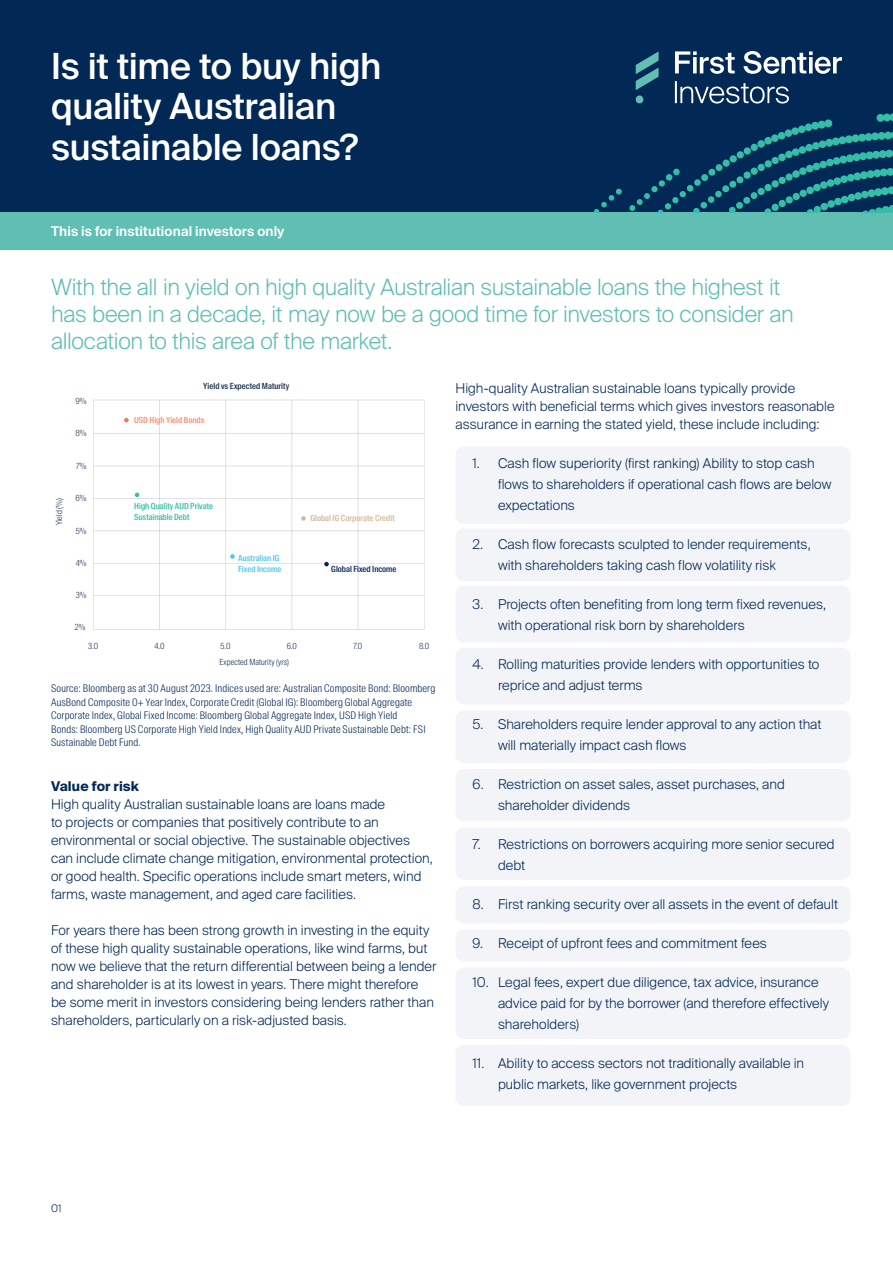
<style>
.page{position:relative;width:893px;height:1263px;background:#fff}
.page>*{position:absolute;margin:0;border:0;box-sizing:border-box;transform-origin:0 0}
.Flier_cover_title{font:500 36px/40.5px "Suisse Intl";letter-spacing:-.01em;color:#fff}
.Page_introduction{font:300 22.5px/27px "Suisse Intl";letter-spacing:-.01em;color:#60beb3}
.Body_copy{font:300 13.5px/18px "Suisse Intl";letter-spacing:.005em;color:#022856}
.C_head{font:600 13.5px "Suisse Intl";letter-spacing:.005em;color:#fff}
.B_head{font:700 13.5px "Suisse Intl";letter-spacing:.01em;color:#022856}
.Source{font:300 10.5px/13.5px "Suisse Intl Cond";letter-spacing:.015em;color:#022856}
.t1{font:300 10.5px "Suisse Intl";color:#022856}
.t2{font:300 8.4px "Suisse Intl Cond";letter-spacing:.01em;color:#172c4f}
.t3{font:500 8.4px/10.8px "Suisse Intl Cond";color:#34bda7}
.t4{font:500 8.4px "Suisse Intl Cond";letter-spacing:.005em;color:#172c4f}
.t5{font:500 8.4px "Suisse Intl Cond";letter-spacing:.005em;color:#d4b897}
.t6{font:500 8.4px/10.8px "Suisse Intl Cond";color:#49c6e5}
.t7{font:500 8.4px "Suisse Intl Cond";color:#032359}
.t8{font:500 8.4px "Suisse Intl Cond";color:#f58b6c}
</style>
<div class="page">
<div style="left:0;top:0;width:893px;height:213px;background:#022856"></div>
<div style="left:0;top:213px;width:893px;height:37px;background:#60beb3"></div>
<svg style="left:675px;top:51px;width:167px;height:53px"></svg>
<svg style="left:636px;top:51px;width:23px;height:53px"></svg>
<svg style="left:594px;top:113px;width:299px;height:100px"></svg>
<div style="left:455px;top:446px;width:395px;height:78px;background:#f2f4f7;border-radius:9px"></div>
<div style="left:455px;top:529px;width:395px;height:52px;background:#f2f4f7;border-radius:9px"></div>
<div style="left:455px;top:586px;width:395px;height:56px;background:#f2f4f7;border-radius:9px"></div>
<div style="left:455px;top:648px;width:395px;height:56px;background:#f2f4f7;border-radius:9px"></div>
<div style="left:455px;top:710px;width:395px;height:53px;background:#f2f4f7;border-radius:9px"></div>
<div style="left:455px;top:769px;width:395px;height:52px;background:#f2f4f7;border-radius:9px"></div>
<div style="left:455px;top:827px;width:395px;height:53px;background:#f2f4f7;border-radius:9px"></div>
<div style="left:455px;top:929px;width:395px;height:32px;background:#f2f4f7;border-radius:9px"></div>
<div style="left:455px;top:886px;width:395px;height:37px;background:#f2f4f7;border-radius:9px"></div>
<div style="left:455px;top:967px;width:395px;height:72px;background:#f2f4f7;border-radius:9px"></div>
<div style="left:455px;top:1045px;width:395px;height:61px;background:#f2f4f7;border-radius:9px"></div>
<hr style="left:93px;top:400px;width:331px;height:1px;background:#969696">
<hr style="left:93px;top:400px;width:1px;height:230px;background:#969696">
<hr style="left:159px;top:400px;width:1px;height:230px;background:#969696">
<hr style="left:225px;top:400px;width:1px;height:230px;background:#969696">
<hr style="left:292px;top:400px;width:1px;height:230px;background:#969696">
<hr style="left:358px;top:400px;width:1px;height:230px;background:#969696">
<hr style="left:424px;top:400px;width:1px;height:230px;background:#969696">
<hr style="left:93px;top:433px;width:331px;height:1px;background:#969696">
<hr style="left:93px;top:466px;width:331px;height:1px;background:#969696">
<hr style="left:93px;top:563px;width:331px;height:1px;background:#969696">
<hr style="left:93px;top:596px;width:331px;height:1px;background:#969696">
<hr style="left:93px;top:498px;width:331px;height:1px;background:#969696">
<hr style="left:93px;top:531px;width:331px;height:1px;background:#969696">
<hr style="left:93px;top:629px;width:331px;height:1px;background:#969696">
<svg style="left:135px;top:493px;width:4px;height:4px"></svg>
<svg style="left:301px;top:516px;width:5px;height:5px"></svg>
<svg style="left:324px;top:562px;width:5px;height:4px"></svg>
<svg style="left:230px;top:554px;width:5px;height:5px"></svg>
<svg style="left:124px;top:418px;width:5px;height:4px"></svg>
<p class="Flier_cover_title" style="left:51px;top:46px;width:332px">Is it time to buy high quality Australian sustainable loans?</p>
<p class="C_head" style="left:51px;top:224px;width:235px">This is for institutional investors only</p>
<p class="Page_introduction" style="left:51px;top:274px;width:744px">With the all in yield on high quality Australian sustainable loans the highest it has been in a decade, it may now be a good time for investors to consider an allocation to this area of the market.</p>
<p class="t2" style="left:54px;top:525px;width:28px;rotate:-90deg">Yield (%)</p>
<p class="t2" style="left:75px;top:396px;width:13px">9%</p>
<p class="t2" style="left:75px;top:428px;width:13px">8%</p>
<p class="t2" style="left:76px;top:461px;width:12px">7%</p>
<p class="t2" style="left:75px;top:493px;width:13px">6%</p>
<p class="t2" style="left:76px;top:526px;width:12px">5%</p>
<p class="t2" style="left:76px;top:558px;width:12px">4%</p>
<p class="t2" style="left:76px;top:591px;width:12px">3%</p>
<p class="t2" style="left:75px;top:622px;width:12px">2%</p>
<p class="t4" style="left:203px;top:381px;width:87px">Yield vs Expected Maturity</p>
<p class="t8" style="left:134px;top:415px;width:72px">USD High Yield Bonds</p>
<p class="t3" style="left:134px;top:501px;width:80px">High Quality AUD Private<br>Sustainable Debt</p>
<p class="t5" style="left:310px;top:513px;width:86px">Global IG Corporate Credit</p>
<p class="t6" style="left:238px;top:553px;width:45px">Australian IG<br>Fixed Income</p>
<p class="t7" style="left:331px;top:564px;width:67px">Global Fixed Income</p>
<p class="t2" style="left:88px;top:641px;width:12px">3.0</p>
<p class="t2" style="left:154px;top:641px;width:12px">4.0</p>
<p class="t2" style="left:221px;top:641px;width:12px">5.0</p>
<p class="t2" style="left:287px;top:641px;width:12px">6.0</p>
<p class="t2" style="left:354px;top:641px;width:10px">7.0</p>
<p class="t2" style="left:419px;top:641px;width:12px">8.0</p>
<p class="t2" style="left:219px;top:657px;width:71px">Expected Maturity (yrs)</p>
<p class="Source" style="left:51px;top:682px;width:386px">Source: Bloomberg as at 30 August 2023. Indices used are: Australian Composite Bond: Bloomberg AusBond Composite 0+ Year Index, Corporate Credit (Global IG): Bloomberg Global Aggregate Corporate Index, Global Fixed Income: Bloomberg Global Aggregate Index, USD High Yield<br>Bonds: Bloomberg US Corporate High Yield Index, High Quality AUD Private Sustainable Debt: FSI Sustainable Debt Fund.</p>
<p class="B_head" style="left:51px;top:778px;width:90px">Value for risk</p>
<p class="Body_copy" style="left:51px;top:795px;width:383px">High quality Australian sustainable loans are loans made<br>to projects or companies that positively contribute to an environmental or social objective. The sustainable objectives can include climate change mitigation, environmental protection, or good health. Specific operations include smart meters, wind farms, waste management, and aged care facilities.</p>
<p class="Body_copy" style="left:51px;top:921px;width:387px">For years there has been strong growth in investing in the equity of these high quality sustainable operations, like wind farms, but now we believe that the return differential between being a lender and shareholder is at its lowest in years. There might therefore be some merit in investors considering being lenders rather than shareholders, particularly on a risk-adjusted basis.</p>
<p class="Body_copy" style="left:455px;top:379px;width:381px">High-quality Australian sustainable loans typically provide investors with beneficial terms which gives investors reasonable assurance in earning the stated yield, these include including:</p>
<p class="Body_copy" style="left:498px;top:453px;width:335px;line-height:21px;text-indent:-26px">1. Cash flow superiority (first ranking) Ability to stop cash flows to shareholders if operational cash flows are below expectations</p>
<p class="Body_copy" style="left:498px;top:534px;width:314px;line-height:21px;text-indent:-26px">2. Cash flow forecasts sculpted to lender requirements, with shareholders taking cash flow volatility risk</p>
<p class="Body_copy" style="left:498px;top:594px;width:330px;line-height:21px;text-indent:-26px">3. Projects often benefiting from long term fixed revenues, with operational risk born by shareholders</p>
<p class="Body_copy" style="left:498px;top:654px;width:323px;line-height:21px;text-indent:-26px">4. Rolling maturities provide lenders with opportunities to reprice and adjust terms</p>
<p class="Body_copy" style="left:498px;top:714px;width:325px;line-height:21px;text-indent:-26px">5. Shareholders require lender approval to any action that will materially impact cash flows</p>
<p class="Body_copy" style="left:498px;top:774px;width:288px;line-height:21px;text-indent:-26px">6. Restriction on asset sales, asset purchases, and shareholder dividends</p>
<p class="Body_copy" style="left:498px;top:834px;width:338px;line-height:21px;text-indent:-26px">7. Restrictions on borrowers acquiring more senior secured debt</p>
<p class="Body_copy" style="left:472px;top:895px;width:367px">8. First ranking security over all assets in the event of default</p>
<p class="Body_copy" style="left:472px;top:934px;width:296px">9. Receipt of upfront fees and commitment fees</p>
<p class="Body_copy" style="left:498px;top:972px;width:332px;line-height:21px;text-indent:-26px">10. Legal fees, expert due diligence, tax advice, insurance advice paid for by the borrower (and therefore effectively shareholders)</p>
<p class="Body_copy" style="left:498px;top:1053px;width:307px;line-height:21px;text-indent:-26px">11. Ability to access sectors not traditionally available in public markets, like government projects</p>
<p class="t1" style="left:51px;top:1202px;width:12px">01</p>
</div>
